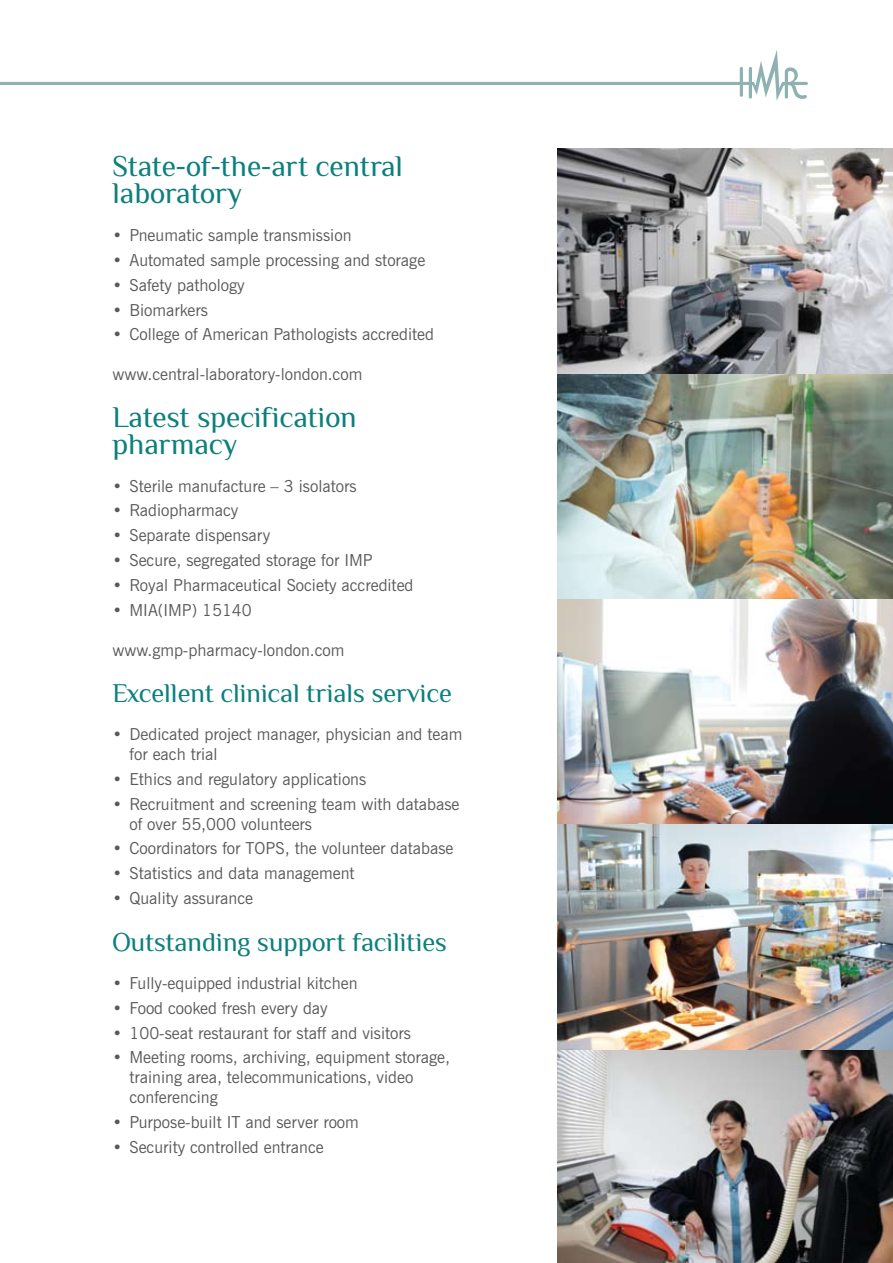
<style>
.page{position:relative;width:893px;height:1263px;background:#fff}
.page>*{position:absolute;margin:0;border:0;box-sizing:border-box;transform-origin:0 0}
.t1{font:30px/27px "Philosopher";color:#0c807d}
.t2{font:27px "Philosopher";color:#0c807d}
.t3{font:16.5px/19.8px "News Gothic BT";color:#58595b}
</style>
<div class="page">
<svg style="left:0;top:50px;width:808px;height:51px"></svg>
<img style="left:557px;top:149px;width:336px;height:1114px">
<h1 class="t1" style="left:112px;top:153px;width:292px">State-of-the-art central laboratory</h1>
<p class="t3" style="left:112px;top:225px;width:241px">• Pneumatic sample transmission</p>
<p class="t3" style="left:112px;top:250px;width:314px">• Automated sample processing and storage</p>
<p class="t3" style="left:112px;top:275px;width:134px">• Safety pathology</p>
<p class="t3" style="left:112px;top:300px;width:97px">• Biomarkers</p>
<p class="t3" style="left:112px;top:324px;width:323px">• College of American Pathologists accredited</p>
<p class="t3" style="left:112px;top:364px;width:251px">www.central-laboratory-london.com</p>
<h1 class="t1" style="left:112px;top:403px;width:246px">Latest specification pharmacy</h1>
<p class="t3" style="left:112px;top:476px;width:246px">• Sterile manufacture – 3 isolators</p>
<p class="t3" style="left:112px;top:500px;width:128px">• Radiopharmacy</p>
<p class="t3" style="left:112px;top:525px;width:159px">• Separate dispensary</p>
<p class="t3" style="left:112px;top:550px;width:262px">• Secure, segregated storage for IMP</p>
<p class="t3" style="left:112px;top:575px;width:303px">• Royal Pharmaceutical Society accredited</p>
<p class="t3" style="left:112px;top:600px;width:141px">• MIA(IMP) 15140</p>
<p class="t3" style="left:112px;top:640px;width:234px">www.gmp-pharmacy-london.com</p>
<h2 class="t2" style="left:112px;top:679px;width:341px">Excellent clinical trials service</h2>
<p class="t3" style="left:129px;top:724px;width:334px;text-indent:-17px">• Dedicated project manager, physician and team for each trial</p>
<p class="t3" style="left:112px;top:769px;width:255px">• Ethics and regulatory applications</p>
<p class="t3" style="left:129px;top:794px;width:331px;text-indent:-17px">• Recruitment and screening team with database of over 55,000 volunteers</p>
<p class="t3" style="left:112px;top:838px;width:343px">• Coordinators for TOPS, the volunteer database</p>
<p class="t3" style="left:112px;top:863px;width:244px">• Statistics and data management</p>
<p class="t3" style="left:112px;top:888px;width:142px">• Quality assurance</p>
<h2 class="t2" style="left:112px;top:927px;width:336px">Outstanding support facilities</h2>
<p class="t3" style="left:112px;top:973px;width:247px">• Fully-equipped industrial kitchen</p>
<p class="t3" style="left:112px;top:998px;width:217px">• Food cooked fresh every day</p>
<p class="t3" style="left:112px;top:1022px;width:300px">• 100-seat restaurant for staff and visitors</p>
<p class="t3" style="left:129px;top:1047px;width:322px;text-indent:-17px">• Meeting rooms, archiving, equipment storage, training area, telecommunications, video conferencing</p>
<p class="t3" style="left:112px;top:1112px;width:248px">• Purpose-built IT and server room</p>
<p class="t3" style="left:112px;top:1137px;width:213px">• Security controlled entrance</p>
</div>
